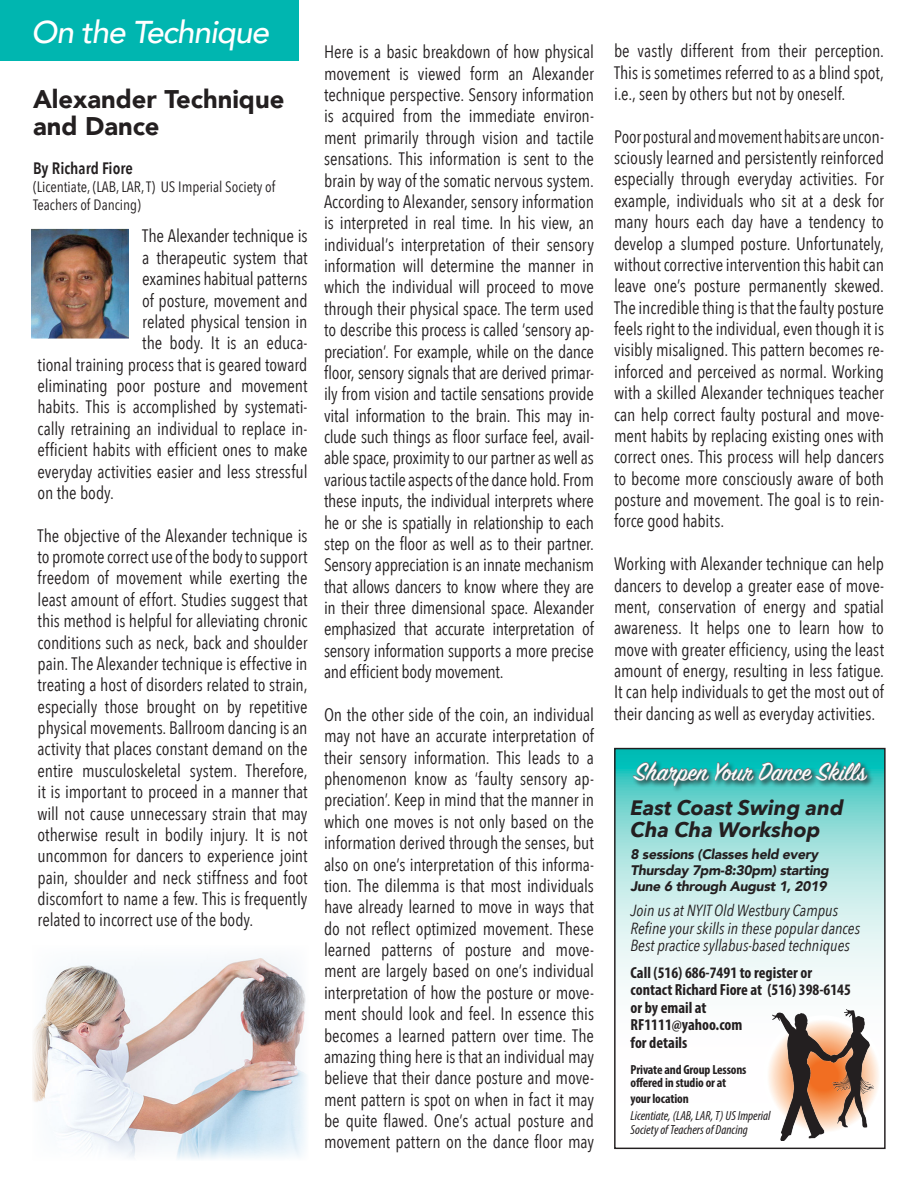
<style>
.page{position:relative;width:918px;height:1188px;background:#fff}
.page>*{position:absolute;margin:0;border:0;box-sizing:border-box;transform-origin:0 0}
.t1{font:italic 500 31.5px "Avenir";letter-spacing:-.03em;color:#fff}
.t2{font:27.75px "Sign Painter House Script";color:#fff}
.t3{font:900 25.5px/27px "Avenir";color:#231f20}
.t4{font:italic 700 20.85px/21.9px "Avenir Next";color:#231f20}
.t5{font:18px/21.3px "Avenir Next Condensed";letter-spacing:-.005em;color:#231f20;text-align:justify}
.t6{font:18px/21.5px "Avenir Next Condensed";letter-spacing:-.005em;color:#231f20;text-align:justify;scale:.95 1}
.t7{font:600 16.5px "Avenir Next Condensed";color:#231f20}
.t8{font:italic 16.05px "Avenir Next Condensed";color:#231f20}
.t9{font:700 condensed 16.05px "Myriad Pro";color:#231f20}
.t10{font:15px/18px "Avenir Next Condensed";color:#231f20}
.t11{font:italic 900 13.8px "Avenir";letter-spacing:-.02em;color:#231f20}
.t12{font:italic condensed 13.2px "Myriad Pro";color:#231f20}
.t13{font:700 condensed 13.2px "Myriad Pro";letter-spacing:-.01em;color:#231f20}
</style>
<div class="page">
<div style="left:0;top:0;width:299px;height:61px;background:#00b6b0"></div>
<img style="left:32px;top:228px;width:97px;height:111px">
<svg style="left:616px;top:750px;width:268px;height:391px"></svg>
<div style="left:614px;top:748px;width:272px;height:401px;border:1px solid #231f20"></div>
<svg style="left:632px;top:760px;width:243px;height:33px;background:#42c6c1"></svg>
<svg style="left:633px;top:761px;width:76px;height:25px;background:#359491"></svg>
<svg style="left:715px;top:761px;width:152px;height:26px;background:#379694"></svg>
<svg style="left:763px;top:1015px;width:120px;height:121px"></svg>
<img style="left:773px;top:1010px;width:101px;height:130px">
<img style="left:32px;top:958px;width:274px;height:201px">
<p class="t1" style="left:31px;top:14px;width:239px">On the Technique</p>
<p class="t3" style="left:33px;top:85px;width:253px">Alexander Technique and Dance</p>
<p class="t7" style="left:33px;top:154px;width:101px">By Richard Fiore</p>
<p class="t10" style="left:33px;top:177px;width:244px">(Licentiate, (LAB, LAR, T) US Imperial Society of<br>Teachers of Dancing)</p>
<p class="t5" style="left:142px;top:225px;width:167px">The Alexander technique is</p>
<p class="t5" style="left:142px;top:246px;width:167px">a therapeutic system that</p>
<p class="t5" style="left:142px;top:267px;width:167px">examines habitual patterns</p>
<p class="t5" style="left:142px;top:289px;width:167px">of posture, movement and</p>
<p class="t5" style="left:142px;top:310px;width:167px">related physical tension in</p>
<p class="t5" style="left:142px;top:332px;width:167px">the body. It is an educa-</p>
<p class="t5" style="left:38px;top:353px;width:271px">tional training process that is geared toward</p>
<p class="t5" style="left:38px;top:374px;width:271px">eliminating poor posture and movement</p>
<p class="t5" style="left:38px;top:396px;width:272px">habits. This is accomplished by systemati-</p>
<p class="t5" style="left:38px;top:417px;width:272px">cally retraining an individual to replace in-</p>
<p class="t5" style="left:38px;top:438px;width:271px">efficient habits with efficient ones to make</p>
<p class="t5" style="left:38px;top:460px;width:272px">everyday activities easier and less stressful</p>
<p class="t5" style="left:38px;top:481px;width:78px">on the body.</p>
<p class="t5" style="left:38px;top:524px;width:272px">The objective of the Alexander technique is to promote correct use of the body to support freedom of movement while exerting the least amount of effort. Studies suggest that this method is helpful for alleviating chronic conditions such as neck, back and shoulder pain. The Alexander technique is effective in treating a host of disorders related to strain, especially those brought on by repetitive physical movements. Ballroom dancing is an activity that places constant demand on the entire musculoskeletal system. Therefore, it is important to proceed in a manner that will not cause unnecessary strain that may otherwise result in bodily injury. It is not uncommon for dancers to experience joint pain, shoulder and neck stiffness and foot discomfort to name a few. This is frequently related to incorrect use of the body.</p>
<p class="t5" style="left:324px;top:40px;width:272px">Here is a basic breakdown of how physical movement is viewed form an Alexander technique perspective. Sensory information is acquired from the immediate environ&shy;ment primarily through vision and tactile sensations. This information is sent to the brain by way of the somatic nervous system.<br>According to Alexander, sensory information is interpreted in real time. In his view, an individual’s interpretation of their sensory information will determine the manner in which the individual will proceed to move through their physical space. The term used to describe this process is called ‘sensory ap&shy;preciation’. For example, while on the dance floor, sensory signals that are derived primar&shy;ily from vision and tactile sensations provide vital information to the brain. This may in&shy;clude such things as floor surface feel, avail&shy;able space, proximity to our partner as well as various tactile aspects of the dance hold. From these inputs, the individual interprets where he or she is spatially in relationship to each step on the floor as well as to their partner.<br>Sensory appreciation is an innate mechanism that allows dancers to know where they are in their three dimensional space. Alexander emphasized that accurate interpretation of sensory information supports a more precise and efficient body movement.</p>
<p class="t5" style="left:324px;top:703px;width:272px">On the other side of the coin, an individual may not have an accurate interpretation of their sensory information. This leads to a phenomenon know as ‘faulty sensory ap&shy;preciation’. Keep in mind that the manner in which one moves is not only based on the information derived through the senses, but also on one’s interpretation of this informa&shy;tion. The dilemma is that most individuals have already learned to move in ways that do not reflect optimized movement. These learned patterns of posture and move&shy;ment are largely based on one’s individual interpretation of how the posture or move&shy;ment should look and feel. In essence this becomes a learned pattern over time. The amazing thing here is that an individual may believe that their dance posture and move&shy;ment pattern is spot on when in fact it may be quite flawed. One’s actual posture and movement pattern on the dance floor may</p>
<p class="t5" style="left:614px;top:39px;width:271px">be vastly different from their perception.<br>This is sometimes referred to as a blind spot, i.e., seen by others but not by oneself.</p>
<p class="t6" style="left:614px;top:125px;width:286px">Poor postural and movement habits are uncon&shy;sciously learned and persistently reinforced especially through everyday activities. For example, individuals who sit at a desk for many hours each day have a tendency to develop a slumped posture. Unfortunately, without corrective intervention this habit can leave one’s posture permanently skewed.<br>The incredible thing is that the faulty posture feels right to the individual, even though it is visibly misaligned. This pattern becomes re&shy;inforced and perceived as normal. Working with a skilled Alexander techniques teacher can help correct faulty postural and move&shy;ment habits by replacing existing ones with correct ones. This process will help dancers to become more consciously aware of both posture and movement. The goal is to rein&shy;force good habits.</p>
<p class="t5" style="left:614px;top:552px;width:272px">Working with Alexander technique can help dancers to develop a greater ease of move&shy;ment, conservation of energy and spatial awareness. It helps one to learn how to move with greater efficiency, using the least amount of energy, resulting in less fatigue.<br>It can help individuals to get the most out of their dancing as well as everyday activities.</p>
<p class="t2" style="left:635px;top:754px;width:233px">Sharpen Your Dance Skills</p>
<p class="t4" style="left:631px;top:797px;width:215px">East Coast Swing and<br>Cha Cha Workshop</p>
<p class="t11" style="left:631px;top:843px;width:189px">8 sessions (Classes held every</p>
<p class="t11" style="left:631px;top:859px;width:200px">Thursday 7pm-8:30pm) starting</p>
<p class="t11" style="left:631px;top:875px;width:198px">June 6 through August 1, 2019</p>
<p class="t8" style="left:631px;top:901px;width:209px">Join us at NYIT Old Westbury Campus</p>
<p class="t8" style="left:631px;top:918px;width:231px">Refine your skills in these popular dances</p>
<p class="t8" style="left:631px;top:936px;width:221px">Best practice syllabus-based techniques</p>
<p class="t9" style="left:631px;top:962px;width:183px">Call (516) 686-7491 to register or</p>
<p class="t9" style="left:631px;top:980px;width:222px">contact Richard Fiore at (516) 398-6145</p>
<p class="t9" style="left:631px;top:997px;width:78px">or by email at</p>
<p class="t9" style="left:631px;top:1015px;width:113px">RF1111@yahoo.com</p>
<p class="t9" style="left:631px;top:1032px;width:58px">for details</p>
<p class="t13" style="left:631px;top:1062px;width:117px">Private and Group Lessons</p>
<p class="t13" style="left:631px;top:1075px;width:97px">offered in studio or at</p>
<p class="t13" style="left:631px;top:1090px;width:60px">your location</p>
<p class="t12" style="left:631px;top:1108px;width:142px">Licentiate, (LAB, LAR, T) US Imperial</p>
<p class="t12" style="left:631px;top:1122px;width:119px">Society of Teachers of Dancing</p>
</div>
